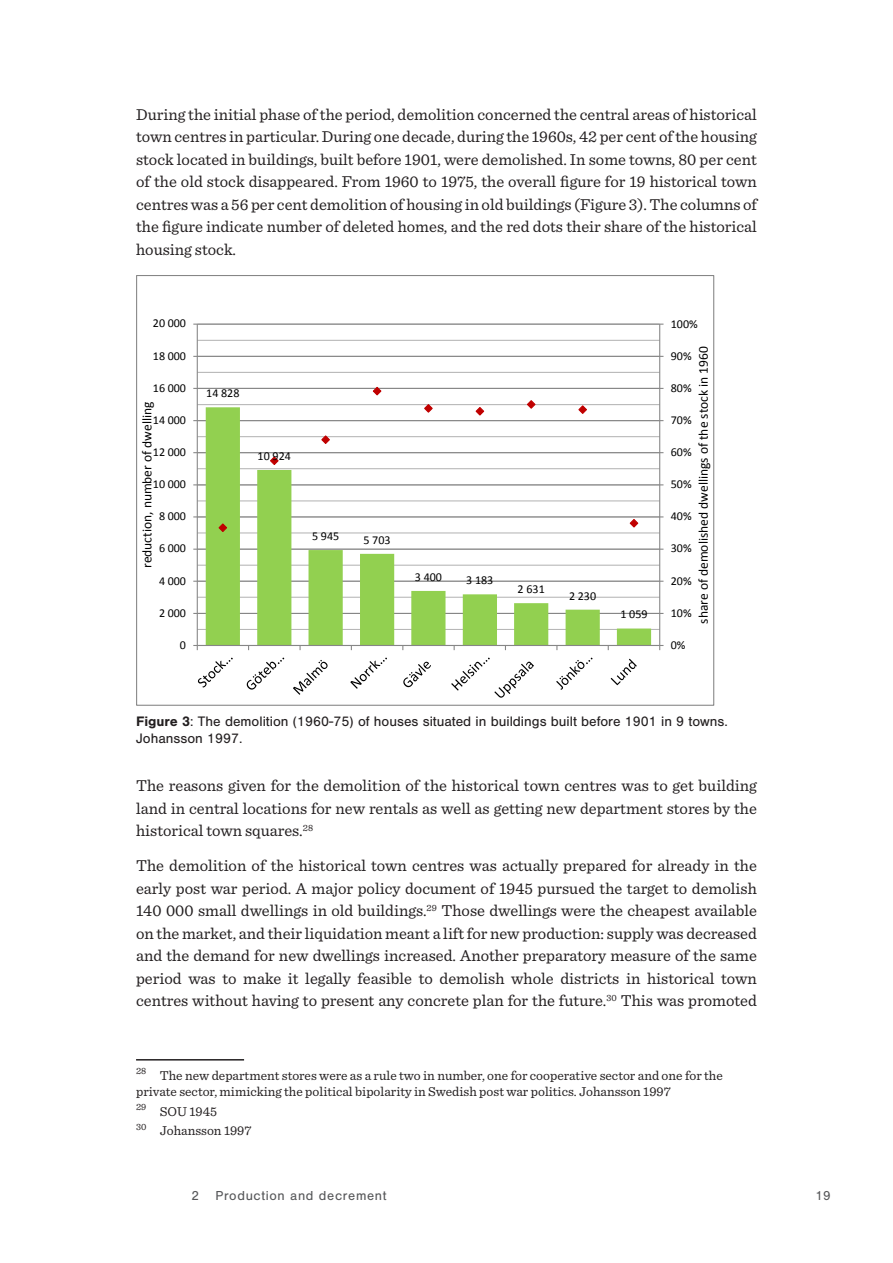
<style>
.page{position:relative;width:893px;height:1263px;background:#fff}
.page>*{position:absolute;margin:0;border:0;box-sizing:border-box;transform-origin:0 0}
.Leipateksti{font:16.5px/22.5px "Sentinel";color:#231f20;text-align:justify}
.taulukko_otsikko{font:14.25px/17.2px "Nimbus San";color:#231f20}
.alaviite{font:13.5px/16.2px "Sentinel";color:#231f20}
.t1{font:13.5px "Calibri";color:#000}
.t2{font:13.5px "Nimbus San";letter-spacing:.05em;color:#57585a}
.t3{font:12px "Calibri";color:#000}
.s1{font-weight:700}
</style>
<div class="page">
<hr style="left:136px;top:1059px;width:108px;height:1px;background:#231f20">
<hr style="left:197px;top:629px;width:463px;height:1px;background:#b7b7b7">
<hr style="left:197px;top:597px;width:463px;height:1px;background:#b7b7b7">
<hr style="left:197px;top:565px;width:463px;height:1px;background:#b7b7b7">
<hr style="left:197px;top:532px;width:463px;height:1px;background:#b7b7b7">
<hr style="left:197px;top:500px;width:463px;height:1px;background:#b7b7b7">
<hr style="left:197px;top:468px;width:463px;height:1px;background:#b7b7b7">
<hr style="left:197px;top:436px;width:463px;height:1px;background:#b7b7b7">
<hr style="left:197px;top:404px;width:463px;height:1px;background:#b7b7b7">
<hr style="left:197px;top:372px;width:463px;height:1px;background:#b7b7b7">
<hr style="left:197px;top:340px;width:463px;height:1px;background:#b7b7b7">
<hr style="left:197px;top:613px;width:463px;height:1px;background:#868686">
<hr style="left:197px;top:581px;width:463px;height:1px;background:#868686">
<hr style="left:197px;top:549px;width:463px;height:1px;background:#868686">
<hr style="left:197px;top:516px;width:463px;height:1px;background:#868686">
<hr style="left:197px;top:484px;width:463px;height:1px;background:#868686">
<hr style="left:197px;top:452px;width:463px;height:1px;background:#868686">
<hr style="left:197px;top:420px;width:463px;height:1px;background:#868686">
<hr style="left:197px;top:388px;width:463px;height:1px;background:#868686">
<hr style="left:197px;top:356px;width:463px;height:1px;background:#868686">
<hr style="left:197px;top:324px;width:463px;height:1px;background:#868686">
<svg style="left:206px;top:407px;width:445px;height:238px"></svg>
<hr style="left:659px;top:324px;width:1px;height:321px;background:#868686">
<hr style="left:197px;top:324px;width:1px;height:321px;background:#868686">
<hr style="left:197px;top:645px;width:463px;height:1px;background:#868686">
<svg style="left:193px;top:645px;width:5px;height:5px"></svg>
<svg style="left:218px;top:522px;width:10px;height:11px"></svg>
<svg style="left:269px;top:455px;width:11px;height:11px"></svg>
<svg style="left:320px;top:434px;width:11px;height:11px"></svg>
<svg style="left:372px;top:386px;width:10px;height:10px"></svg>
<svg style="left:423px;top:404px;width:11px;height:10px"></svg>
<svg style="left:475px;top:407px;width:10px;height:10px"></svg>
<svg style="left:526px;top:400px;width:10px;height:10px"></svg>
<svg style="left:577px;top:405px;width:11px;height:10px"></svg>
<svg style="left:629px;top:518px;width:10px;height:10px"></svg>
<svg style="left:198px;top:658px;width:35px;height:29px"></svg>
<svg style="left:247px;top:658px;width:37px;height:32px"></svg>
<svg style="left:293px;top:660px;width:35px;height:35px"></svg>
<svg style="left:350px;top:658px;width:37px;height:31px"></svg>
<svg style="left:403px;top:662px;width:28px;height:25px"></svg>
<svg style="left:451px;top:658px;width:83px;height:40px"></svg>
<svg style="left:556px;top:658px;width:36px;height:32px"></svg>
<svg style="left:611px;top:659px;width:26px;height:26px"></svg>
<p class="Leipateksti" style="left:136px;top:102px;width:622px">During the initial phase of the period, demolition concerned the central areas of historical town centres in particular. During one decade, during the 1960s, 42 per cent of the housing stock located in buildings, built before 1901, were demolished. In some towns, 80 per cent of the old stock disappeared. From 1960 to 1975, the overall figure for 19 historical town centres was a 56 per cent demolition of housing in old buildings (Figure 3). The columns of the figure indicate number of deleted homes, and the red dots their share of the historical housing stock.</p>
<p class="t3" style="left:153px;top:316px;width:35px">20 000</p>
<p class="t3" style="left:671px;top:316px;width:28px">100%</p>
<p class="t3" style="left:153px;top:348px;width:35px">18 000</p>
<p class="t3" style="left:153px;top:380px;width:35px">16 000</p>
<p class="t1" style="left:139px;top:568px;width:168px;rotate:-90deg">reduction, number of dwelling</p>
<p class="t3" style="left:153px;top:412px;width:35px">14 000</p>
<p class="t3" style="left:153px;top:444px;width:35px">12 000</p>
<p class="t3" style="left:153px;top:477px;width:35px">10 000</p>
<p class="t3" style="left:159px;top:509px;width:28px">8 000</p>
<p class="t3" style="left:159px;top:541px;width:28px">6 000</p>
<p class="t3" style="left:159px;top:573px;width:28px">4 000</p>
<p class="t3" style="left:159px;top:605px;width:28px">2 000</p>
<p class="t3" style="left:206px;top:386px;width:35px">14 828</p>
<p class="t3" style="left:258px;top:448px;width:35px">10 924</p>
<p class="t3" style="left:312px;top:528px;width:29px">5 945</p>
<p class="t3" style="left:363px;top:532px;width:29px">5 703</p>
<p class="t3" style="left:415px;top:569px;width:29px">3 400</p>
<p class="t3" style="left:466px;top:573px;width:29px">3 183</p>
<p class="t3" style="left:518px;top:582px;width:29px">2 631</p>
<p class="t3" style="left:569px;top:588px;width:29px">2 230</p>
<p class="t3" style="left:620px;top:607px;width:29px">1 059</p>
<p class="t1" style="left:695px;top:624px;width:279px;rotate:-90deg">share of demolished dwellings of the stock in 1960</p>
<p class="t3" style="left:671px;top:348px;width:22px">90%</p>
<p class="t3" style="left:671px;top:380px;width:22px">80%</p>
<p class="t3" style="left:671px;top:412px;width:22px">70%</p>
<p class="t3" style="left:671px;top:444px;width:22px">60%</p>
<p class="t3" style="left:671px;top:477px;width:22px">50%</p>
<p class="t3" style="left:671px;top:509px;width:22px">40%</p>
<p class="t3" style="left:671px;top:541px;width:22px">30%</p>
<p class="t3" style="left:671px;top:573px;width:22px">20%</p>
<p class="t3" style="left:671px;top:605px;width:22px">10%</p>
<p class="t3" style="left:180px;top:637px;width:8px">0</p>
<p class="t3" style="left:671px;top:637px;width:16px">0%</p>
<p class="taulukko_otsikko" style="left:136px;top:713px;width:593px"><span class="s1">Figure 3</span>: The demolition (1960-75) of houses situated in buildings built before 1901 in 9 towns.<br>Johansson 1997.</p>
<p class="Leipateksti" style="left:136px;top:773px;width:622px">The reasons given for the demolition of the historical town centres was to get building land in central locations for new rentals as well as getting new department stores by the historical town squares.<sup>28</sup></p>
<p class="Leipateksti" style="left:136px;top:854px;width:622px">The demolition of the historical town centres was actually prepared for already in the early post war period. A major policy document of 1945 pursued the target to demolish 140 000 small dwellings in old buildings.<sup>29</sup> Those dwellings were the cheapest available on the market, and their liquidation meant a lift for new production: supply was decreased and the demand for new dwellings increased. Another preparatory measure of the same period was to make it legally feasible to demolish whole districts in historical town centres without having to present any concrete plan for the future.<sup>30</sup> This was promoted</p>
<p class="alaviite" style="left:136px;top:1066px;width:588px"><sup>28</sup> The new department stores were as a rule two in number, one for cooperative sector and one for the private sector, mimicking the political bipolarity in Swedish post war politics. Johansson 1997</p>
<p class="alaviite" style="left:136px;top:1102px;width:83px"><sup>29</sup> SOU 1945</p>
<p class="alaviite" style="left:136px;top:1122px;width:117px"><sup>30</sup> Johansson 1997</p>
<p class="t2" style="left:191px;top:1188px;width:197px">2 Production and decrement</p>
<p class="t2" style="left:815px;top:1188px;width:17px">19</p>
</div>
